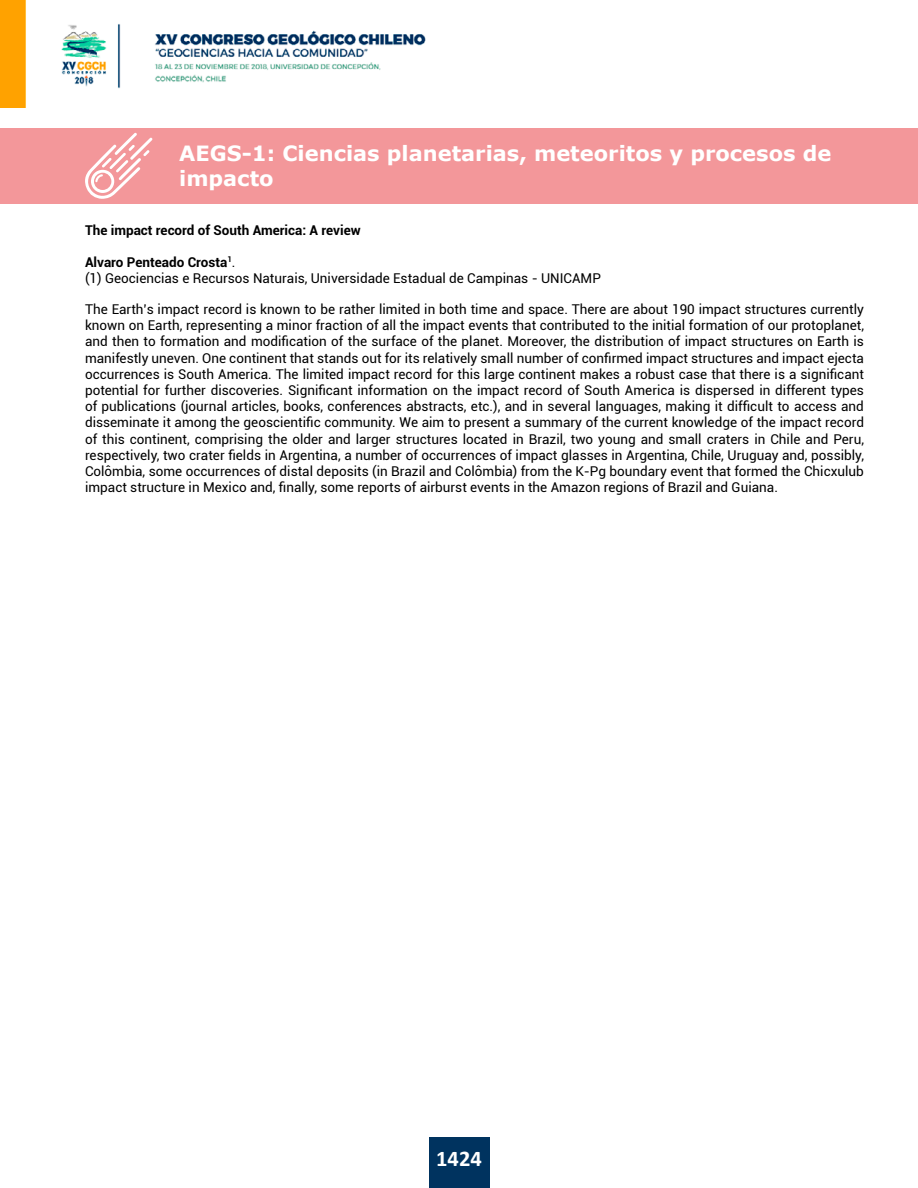
<style>
.page{position:relative;width:918px;height:1188px;background:#fff}
.page>*{position:absolute;margin:0;border:0;box-sizing:border-box;transform-origin:0 0}
.t1{font:700 22.5px "Calibri";color:#fff}
.t2{font:700 21px/25.2px "Verdana";color:#fff}
.t3{font:13.5px/16.2px "Roboto";color:#000}
.t4{font:700 13.5px "Roboto";color:#000}
.s1{font-weight:700}
</style>
<div class="page">
<img style="left:0;top:0;width:426px;height:108px">
<div style="left:429px;top:1138px;width:60px;height:50px;background:#00335f"></div>
<div style="left:0;top:128px;width:918px;height:75px;background:#f3979a"></div>
<svg style="left:85px;top:133px;width:67px;height:66px"></svg>
<h2 class="t2" style="left:179px;top:141px;width:654px">AEGS-1: Ciencias planetarias, meteoritos y procesos de impacto</h2>
<p class="t4" style="left:85px;top:221px;width:277px">The impact record of South America: A review</p>
<p class="t3" style="left:85px;top:253px;width:517px"><span class="s1">Alvaro Penteado Crosta</span><sup>1</sup>.<br>(1) Geociencias e Recursos Naturais, Universidade Estadual de Campinas - UNICAMP</p>
<p class="t3" style="left:85px;top:301px;width:780px;text-align:justify">The Earth’s impact record is known to be rather limited in both time and space. There are about 190 impact structures currently known on Earth, representing a minor fraction of all the impact events that contributed to the initial formation of our protoplanet, and then to formation and modification of the surface of the planet. Moreover, the distribution of impact structures on Earth is manifestly uneven. One continent that stands out for its relatively small number of confirmed impact structures and impact ejecta occurrences is South America. The limited impact record for this large continent makes a robust case that there is a significant potential for further discoveries. Significant information on the impact record of South America is dispersed in different types of publications (journal articles, books, conferences abstracts, etc.), and in several languages, making it difficult to access and disseminate it among the geoscientific community. We aim to present a summary of the current knowledge of the impact record of this continent, comprising the older and larger structures located in Brazil, two young and small craters in Chile and Peru, respectively, two crater fields in Argentina, a number of occurrences of impact glasses in Argentina, Chile, Uruguay and, possibly, Colômbia, some occurrences of distal deposits (in Brazil and Colômbia) from the K-Pg boundary event that formed the Chicxulub impact structure in Mexico and, finally, some reports of airburst events in the Amazon regions of Brazil and Guiana.</p>
<h1 class="t1" style="left:436px;top:1143px;width:47px">1424</h1>
</div>
